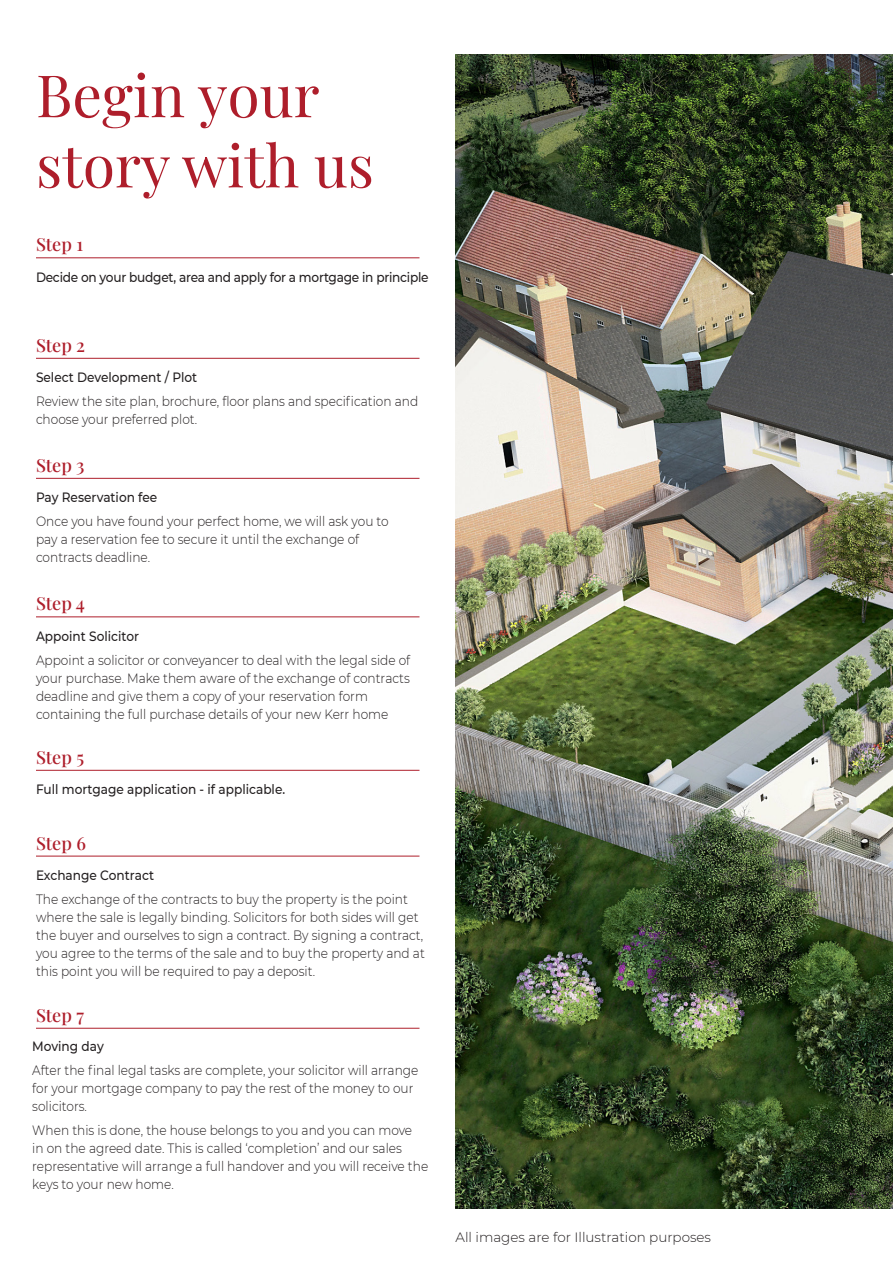
<style>
.page{position:relative;width:893px;height:1263px;background:#fff}
.page>*{position:absolute;margin:0;border:0;box-sizing:border-box;transform-origin:0 0}
.t1{font:58.5px "Playfair Display";color:#ae1e2b}
.t2{font:500 18px "Playfair Display";color:#ae1e2b}
.t3{font:300 13.5px/18px "Montserrat";color:#231f20;scale:.9 1}
.t4{font:500 13.5px "Montserrat";color:#231f20;scale:.9 1}
.t5{font:500 13.5px "Montserrat";letter-spacing:-.02em;color:#231f20;scale:.9 1}
.t6{font:300 13.5px "Montserrat";color:#231f20}
</style>
<div class="page">
<img style="left:455px;top:54px;width:438px;height:1155px">
<hr style="left:36px;top:258px;width:383px;height:1px;background:#ae1e2b">
<hr style="left:36px;top:358px;width:383px;height:1px;background:#ae1e2b">
<hr style="left:36px;top:478px;width:383px;height:1px;background:#ae1e2b">
<hr style="left:36px;top:617px;width:383px;height:1px;background:#ae1e2b">
<hr style="left:36px;top:770px;width:383px;height:1px;background:#ae1e2b">
<hr style="left:36px;top:856px;width:383px;height:1px;background:#ae1e2b">
<hr style="left:36px;top:1028px;width:383px;height:1px;background:#ae1e2b">
<p class="t1" style="left:36px;top:49px;width:285px">Begin your</p>
<p class="t1" style="left:36px;top:120px;width:339px">story with us</p>
<p class="t2" style="left:36px;top:230px;width:49px">Step 1</p>
<p class="t5" style="left:36px;top:268px;width:438px">Decide on your budget, area and apply for a mortgage in principle</p>
<p class="t2" style="left:36px;top:331px;width:51px">Step 2</p>
<p class="t4" style="left:36px;top:368px;width:181px">Select Development / Plot</p>
<p class="t3" style="left:36px;top:392px;width:426px">Review the site plan, brochure, floor plans and specification and choose your preferred plot.</p>
<p class="t2" style="left:36px;top:451px;width:50px">Step 3</p>
<p class="t4" style="left:36px;top:488px;width:136px">Pay Reservation fee</p>
<p class="t3" style="left:36px;top:512px;width:393px">Once you have found your perfect home, we will ask you to pay a reservation fee to secure it until the exchange of contracts deadline.</p>
<p class="t2" style="left:36px;top:589px;width:51px">Step 4</p>
<p class="t4" style="left:36px;top:627px;width:116px">Appoint Solicitor</p>
<p class="t3" style="left:36px;top:651px;width:417px">Appoint a solicitor or conveyancer to deal with the legal side of your purchase. Make them aware of the exchange of contracts deadline and give them a copy of your reservation form containing the full purchase details of your new Kerr home</p>
<p class="t2" style="left:36px;top:743px;width:50px">Step 5</p>
<p class="t4" style="left:36px;top:780px;width:278px">Full mortgage application - if applicable.</p>
<p class="t2" style="left:36px;top:829px;width:51px">Step 6</p>
<p class="t4" style="left:36px;top:866px;width:133px">Exchange Contract</p>
<p class="t3" style="left:36px;top:890px;width:434px">The exchange of the contracts to buy the property is the point where the sale is legally binding. Solicitors for both sides will get the buyer and ourselves to sign a contract. By signing a contract, you agree to the terms of the sale and to buy the property and at this point you will be required to pay a deposit.</p>
<p class="t2" style="left:36px;top:1001px;width:49px">Step 7</p>
<p class="t4" style="left:32px;top:1037px;width:81px">Moving day</p>
<p class="t3" style="left:32px;top:1061px;width:431px">After the final legal tasks are complete, your solicitor will arrange for your mortgage company to pay the rest of the money to our solicitors.</p>
<p class="t3" style="left:32px;top:1121px;width:441px">When this is done, the house belongs to you and you can move<br>in on the agreed date. This is called ‘completion’ and our sales representative will arrange a full handover and you will receive the keys to your new home.</p>
<p class="t6" style="left:455px;top:1228px;width:257px">All images are for Illustration purposes</p>
</div>
